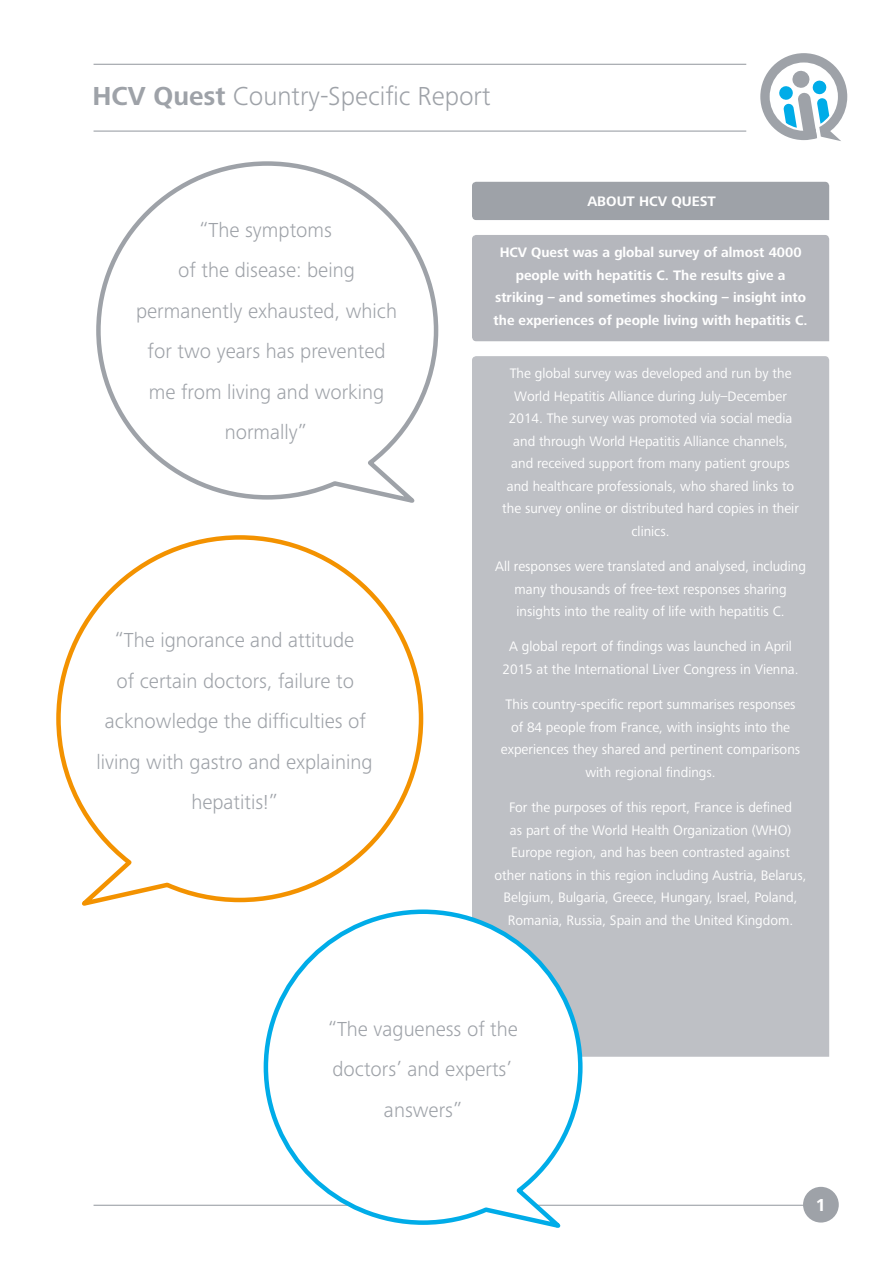
<style>
.page{position:relative;width:893px;height:1263px;background:#fff}
.page>*{position:absolute;margin:0;border:0;box-sizing:border-box;transform-origin:0 0}
.t1{font:300 27px "Frutiger Next LTW1 G";color:#9ea2a8}
.t2{font:300 21px/40.5px "Frutiger Next LTW1 G";color:#9ea2a8;text-align:center}
.t3{font:700 18px "Frutiger Next LTW1 G";color:#fff}
.t4{font:14.25px/22.5px "Frutiger Next LTW1 G";color:#fff;text-align:center}
.t5{font:700 14.25px/22.5px "Frutiger Next LTW1 G";color:#fff;text-align:center}
.s1{font-weight:700}
</style>
<div class="page">
<div style="left:803px;top:1187px;width:36px;height:35px;background:#9ea2a8;border-radius:50%"></div>
<svg style="left:760px;top:53px;width:87px;height:88px"></svg>
<hr style="left:94px;top:1205px;width:713px;height:1px;background:#9ea2a8">
<hr style="left:94px;top:131px;width:652px;height:1px;background:#9ea2a8">
<hr style="left:94px;top:64px;width:652px;height:1px;background:#9ea2a8">
<svg style="left:96px;top:161px;width:343px;height:342px"></svg>
<svg style="left:56px;top:535px;width:368px;height:371px"></svg>
<div style="left:472px;top:356px;width:357px;height:701px;background:#bec0c5"></div>
<div style="left:472px;top:182px;width:357px;height:38px;background:#9ea2a8"></div>
<div style="left:472px;top:235px;width:357px;height:106px;background:#b5b7bd"></div>
<svg style="left:261px;top:907px;width:324px;height:321px"></svg>
<h1 class="t1" style="left:92px;top:80px;width:400px"><span class="s1">HCV Quest</span> Country-Specific Report</h1>
<h2 class="t2" style="left:136px;top:210px;width:263px">“The symptoms<br>of the disease: being permanently exhausted, which for two years has prevented me from living and working normally”</h2>
<h2 class="t2" style="left:97px;top:620px;width:277px">“The ignorance and attitude<br>of certain doctors, failure to acknowledge the difficulties of living with gastro and explaining hepatitis!”</h2>
<p class="t5" style="left:587px;top:190px;width:130px">ABOUT HCV QUEST</p>
<p class="t5" style="left:493px;top:242px;width:316px">HCV Quest was a global survey of almost 4000 people with hepatitis C. The results give a striking – and sometimes shocking – insight into the experiences of people living with hepatitis C.</p>
<p class="t4" style="left:502px;top:363px;width:298px">The global survey was developed and run by the World Hepatitis Alliance during July–December 2014. The survey was promoted via social media and through World Hepatitis Alliance channels, and received support from many patient groups and healthcare professionals, who shared links to the survey online or distributed hard copies in their clinics.</p>
<p class="t4" style="left:495px;top:556px;width:312px">All responses were translated and analysed, including many thousands of free-text responses sharing insights into the reality of life with hepatitis C.</p>
<p class="t4" style="left:503px;top:636px;width:298px">A global report of findings was launched in April<br>2015 at the International Liver Congress in Vienna.</p>
<p class="t4" style="left:501px;top:694px;width:301px">This country-specific report summarises responses of 84 people from France, with insights into the experiences they shared and pertinent comparisons with regional findings.</p>
<p class="t4" style="left:495px;top:796px;width:314px">For the purposes of this report, France is defined<br>as part of the World Health Organization (WHO)<br>Europe region, and has been contrasted against other nations in this region including Austria, Belarus, Belgium, Bulgaria, Greece, Hungary, Israel, Poland, Romania, Russia, Spain and the United Kingdom.</p>
<h2 class="t2" style="left:328px;top:1008px;width:191px">“The vagueness of the doctors’ and experts’ answers”</h2>
<p class="t3" style="left:816px;top:1194px;width:12px">1</p>
</div>
